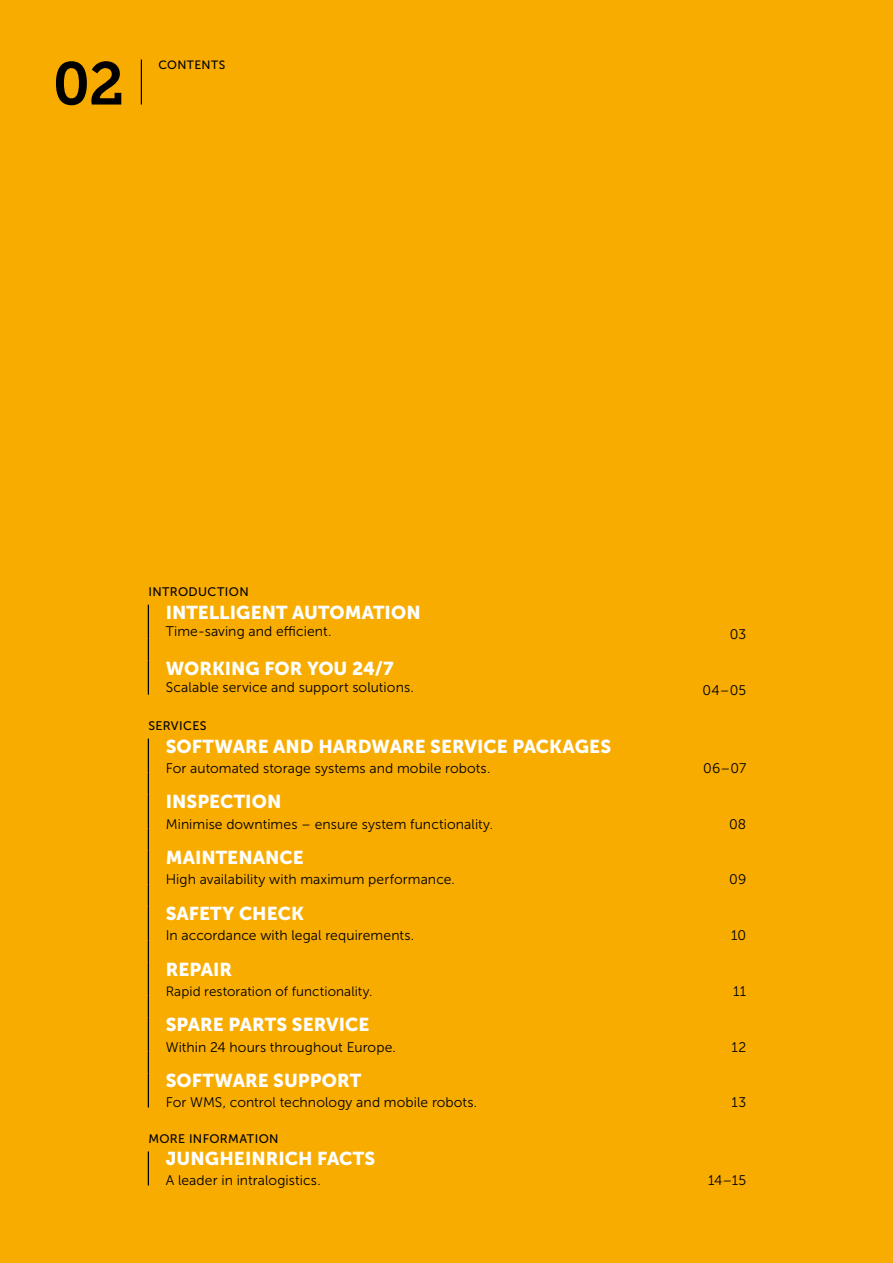
<style>
.page{position:relative;width:893px;height:1263px;background:#f8ac00}
.page>*{position:absolute;margin:0;border:0;box-sizing:border-box;transform-origin:0 0}
.t1{font:60px "Museo JH Slab 700";color:#000}
.t2{font:18.6px "Museo JH Sans 900";letter-spacing:.005em;color:#fff}
.t3{font:13.95px "Museo JH Sans 300";letter-spacing:.005em;color:#000}
.t4{font:13.5px "Museo JH Sans 300";letter-spacing:.01em;color:#000}
.t5{font:12.3px "Museo JH Sans 500";letter-spacing:.035em;color:#000}
.t6{font:12px "Museo JH Sans 500";letter-spacing:.035em;color:#000}
</style>
<div class="page">
<hr style="left:141px;top:60px;width:1px;height:45px;background:#000">
<hr style="left:148px;top:605px;width:1px;height:34px;background:#000">
<hr style="left:148px;top:661px;width:1px;height:34px;background:#000">
<hr style="left:148px;top:739px;width:1px;height:34px;background:#000">
<svg style="left:148px;top:639px;width:1px;height:22px"></svg>
<svg style="left:148px;top:773px;width:1px;height:21px"></svg>
<hr style="left:148px;top:794px;width:1px;height:34px;background:#000">
<svg style="left:148px;top:828px;width:1px;height:22px"></svg>
<svg style="left:148px;top:884px;width:1px;height:22px"></svg>
<hr style="left:148px;top:850px;width:1px;height:34px;background:#000">
<hr style="left:148px;top:906px;width:1px;height:34px;background:#000">
<svg style="left:148px;top:940px;width:1px;height:22px"></svg>
<hr style="left:148px;top:962px;width:1px;height:34px;background:#000">
<svg style="left:148px;top:996px;width:1px;height:21px"></svg>
<svg style="left:148px;top:1051px;width:1px;height:22px"></svg>
<hr style="left:148px;top:1017px;width:1px;height:34px;background:#000">
<hr style="left:148px;top:1073px;width:1px;height:34px;background:#000">
<hr style="left:148px;top:1151px;width:1px;height:34px;background:#000">
<h1 class="t1" style="left:53px;top:50px;width:73px">02</h1>
<p class="t6" style="left:158px;top:58px;width:68px">CONTENTS</p>
<p class="t5" style="left:148px;top:585px;width:102px">INTRODUCTION</p>
<h2 class="t2" style="left:166px;top:601px;width:256px">INTELLIGENT AUTOMATION</h2>
<p class="t3" style="left:166px;top:623px;width:167px">Time-saving and efficient.</p>
<p class="t3" style="left:730px;top:626px;width:18px">03</p>
<h2 class="t2" style="left:166px;top:657px;width:229px">WORKING FOR YOU 24/7</h2>
<p class="t3" style="left:166px;top:679px;width:250px">Scalable service and support solutions.</p>
<p class="t3" style="left:702px;top:682px;width:45px">04–05</p>
<p class="t5" style="left:148px;top:719px;width:60px">SERVICES</p>
<h2 class="t2" style="left:166px;top:735px;width:447px">SOFTWARE AND HARDWARE SERVICE PACKAGES</h2>
<p class="t3" style="left:166px;top:760px;width:326px">For automated storage systems and mobile robots.</p>
<p class="t3" style="left:703px;top:760px;width:44px">06–07</p>
<h2 class="t2" style="left:166px;top:791px;width:117px">INSPECTION</h2>
<p class="t3" style="left:166px;top:816px;width:329px">Minimise downtimes – ensure system functionality.</p>
<p class="t3" style="left:729px;top:816px;width:19px">08</p>
<h2 class="t2" style="left:166px;top:847px;width:140px">MAINTENANCE</h2>
<p class="t3" style="left:166px;top:872px;width:291px">High availability with maximum performance.</p>
<p class="t3" style="left:729px;top:872px;width:19px">09</p>
<h2 class="t2" style="left:166px;top:903px;width:140px">SAFETY CHECK</h2>
<p class="t3" style="left:166px;top:928px;width:250px">In accordance with legal requirements.</p>
<p class="t3" style="left:731px;top:928px;width:16px">10</p>
<h2 class="t2" style="left:166px;top:959px;width:68px">REPAIR</h2>
<p class="t4" style="left:166px;top:984px;width:208px">Rapid restoration of functionality.</p>
<p class="t3" style="left:733px;top:983px;width:15px">11</p>
<h2 class="t2" style="left:166px;top:1014px;width:205px">SPARE PARTS SERVICE</h2>
<p class="t3" style="left:166px;top:1039px;width:232px">Within 24 hours throughout Europe.</p>
<p class="t3" style="left:732px;top:1039px;width:16px">12</p>
<h2 class="t2" style="left:166px;top:1070px;width:197px">SOFTWARE SUPPORT</h2>
<p class="t3" style="left:166px;top:1095px;width:313px">For WMS, control technology and mobile robots.</p>
<p class="t3" style="left:732px;top:1095px;width:16px">13</p>
<p class="t5" style="left:148px;top:1132px;width:132px">MORE INFORMATION</p>
<h2 class="t2" style="left:166px;top:1148px;width:211px">JUNGHEINRICH FACTS</h2>
<p class="t3" style="left:166px;top:1173px;width:157px">A leader in intralogistics.</p>
<p class="t3" style="left:708px;top:1173px;width:40px">14–15</p>
</div>
